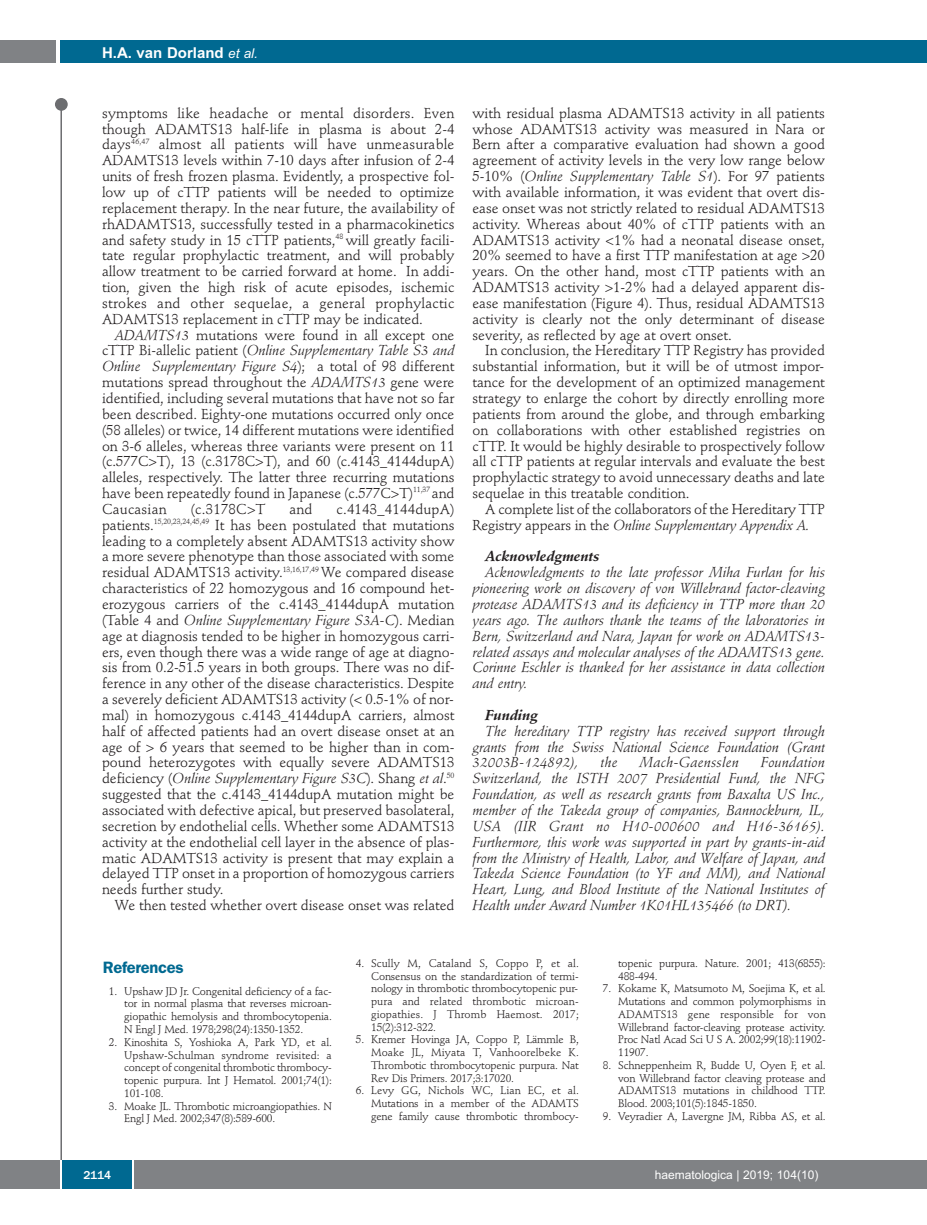
<style>
.page{position:relative;width:927px;height:1225px;background:#fff}
.page>*{position:absolute;margin:0;border:0;box-sizing:border-box;transform-origin:0 0}
.t1{font:600 16.5px "Franklin Gothic";letter-spacing:-.015em;color:#006991}
.t2{font:700 15px "Arial";color:#fff}
.t3{font:14.25px/15.9px "Stempel Schneidler";letter-spacing:-.005em;color:#231f20;text-align:justify}
.t4{font:italic 14.25px/15.9px "Stempel Schneidler";letter-spacing:-.005em;color:#231f20;text-align:justify}
.t5{font:italic 700 14.25px "Stempel Schneidler";letter-spacing:-.005em;color:#231f20}
.t6{font:italic 14.25px "Stempel Schneidler";letter-spacing:.015em;color:#231f20}
.t7{font:12px "Arial";color:#fff}
.t8{font:500 12px "Franklin Gothic";color:#fff}
.t9{font:10.95px/12.8px "Stempel Schneidler";letter-spacing:-.015em;color:#231f20;text-align:justify}
.s1{font-weight:400;font-style:italic;font-size:13.5px}
.s2{font-style:italic}
</style>
<div class="page">
<div style="left:911px;top:40px;width:16px;height:22px;background:#006991"></div>
<div style="left:910px;top:1160px;width:17px;height:28px;background:#808285"></div>
<div style="left:55px;top:98px;width:13px;height:13px;background:#6c6d70;border-radius:50%"></div>
<hr style="left:60px;top:101px;width:2px;height:1061px;background:#6c6d70">
<div style="left:60px;top:40px;width:852px;height:22px;background:#006991"></div>
<div style="left:0;top:40px;width:56px;height:22px;background:#808285"></div>
<div style="left:0;top:1160px;width:911px;height:28px;background:#808285"></div>
<div style="left:62px;top:1160px;width:71px;height:28px;background:#006991"></div>
<hr style="left:60px;top:1160px;width:2px;height:28px;background:#fff">
<svg style="left:133px;top:1160px;width:1px;height:28px"></svg>
<p class="t2" style="left:102px;top:44px;width:157px">H.A. van Dorland <span class="s1">et al.</span></p>
<p class="t3" style="left:102px;top:106px;width:354px">symptoms like headache or mental disorders. Even though ADAMTS13 half-life in plasma is about 2-4 days<sup>46,47</sup> almost all patients will have unmeasurable ADAMTS13 levels within 7-10 days after infusion of 2-4 units of fresh frozen plasma. Evidently, a prospective fol&shy;low up of cTTP patients will be needed to optimize replacement therapy. In the near future, the availability of rhADAMTS13, successfully tested in a pharmacokinetics and safety study in 15 cTTP patients,<sup>48</sup> will greatly facili&shy;tate regular prophylactic treatment, and will probably allow treatment to be carried forward at home. In addi&shy;tion, given the high risk of acute episodes, ischemic strokes and other sequelae, a general prophylactic ADAMTS13 replacement in cTTP may be indicated.</p>
<p class="t3" style="left:102px;top:328px;width:354px;text-indent:13px"><span class="s2">ADAMTS13</span> mutations were found in all except one cTTP Bi-allelic patient (<span class="s2">Online Supplementary Table S3 and Online Supplementary Figure S4</span>); a total of 98 different mutations spread throughout the <span class="s2">ADAMTS13</span> gene were identified, including several mutations that have not so far been described. Eighty-one mutations occurred only once (58 alleles) or twice, 14 different mutations were identified on 3-6 alleles, whereas three variants were present on 11 (c.577C&gt;T), 13 (c.3178C&gt;T), and 60 (c.4143_4144dupA) alleles, respectively. The latter three recurring mutations have been repeatedly found in Japanese (c.577C&gt;T)<sup>11,37</sup> and Caucasian</p>
<p class="t3" style="left:102px;top:502px;width:354px;text-indent:234px">c.4143_4144dupA) patients.<sup>15,20,23,24,45,49</sup> It has been postulated that mutations leading to a completely absent ADAMTS13 activity show a more severe phenotype than those associated with some residual ADAMTS13 activity.<sup>13,16,17,49</sup> We compared disease characteristics of 22 homozygous and 16 compound het&shy;erozygous carriers of the c.4143_4144dupA mutation (Table 4 and <span class="s2">Online Supplementary Figure S3A-C</span>). Median age at diagnosis tended to be higher in homozygous carri&shy;ers, even though there was a wide range of age at diagno&shy;sis from 0.2-51.5 years in both groups. There was no dif&shy;ference in any other of the disease characteristics. Despite a severely deficient ADAMTS13 activity (&lt; 0.5-1% of nor&shy;mal) in homozygous c.4143_4144dupA carriers, almost half of affected patients had an overt disease onset at an age of &gt; 6 years that seemed to be higher than in com&shy;pound heterozygotes with equally severe ADAMTS13 deficiency (<span class="s2">Online Supplementary Figure S3C</span>). Shang <span class="s2">et al</span>.<sup>50 </sup>suggested that the c.4143_4144dupA mutation might be associated with defective apical, but preserved basolateral, secretion by endothelial cells. Whether some ADAMTS13 activity at the endothelial cell layer in the absence of plas&shy;matic ADAMTS13 activity is present that may explain a delayed TTP onset in a proportion of homozygous carriers needs further study.</p>
<p class="t3" style="left:115px;top:898px;width:341px">We then tested whether overt disease onset was related</p>
<p class="t3" style="left:191px;top:502px;width:76px">(c.3178C&gt;T</p>
<p class="t3" style="left:289px;top:502px;width:25px">and</p>
<p class="t3" style="left:472px;top:106px;width:354px">with residual plasma ADAMTS13 activity in all patients whose ADAMTS13 activity was measured in Nara or Bern after a comparative evaluation had shown a good agreement of activity levels in the very low range below 5-10% (<span class="s2">Online Supplementary Table S1</span>). For 97 patients with available information, it was evident that overt dis&shy;ease onset was not strictly related to residual ADAMTS13 activity. Whereas about 40% of cTTP patients with an ADAMTS13 activity &lt;1% had a neonatal disease onset, 20% seemed to have a first TTP manifestation at age &gt;20 years. On the other hand, most cTTP patients with an ADAMTS13 activity &gt;1-2% had a delayed apparent dis&shy;ease manifestation (Figure 4). Thus, residual ADAMTS13 activity is clearly not the only determinant of disease severity, as reflected by age at overt onset.</p>
<p class="t3" style="left:472px;top:344px;width:354px;text-indent:13px">In conclusion, the Hereditary TTP Registry has provided substantial information, but it will be of utmost impor&shy;tance for the development of an optimized management strategy to enlarge the cohort by directly enrolling more patients from around the globe, and through embarking on collaborations with other established registries on cTTP. It would be highly desirable to prospectively follow all cTTP patients at regular intervals and evaluate the best prophylactic strategy to avoid unnecessary deaths and late sequelae in this treatable condition.</p>
<p class="t3" style="left:472px;top:502px;width:354px;text-indent:13px">A complete list of the collaborators of the Hereditary TTP<br>Registry appears in the <span class="s2">Online Supplementary Appendix A.</span></p>
<p class="t5" style="left:485px;top:550px;width:116px">Acknowledgments</p>
<p class="t4" style="left:472px;top:566px;width:354px;text-indent:13px">Acknowledgments to the late professor Miha Furlan for his pioneering work on discovery of von Willebrand factor-cleaving protease ADAMTS13 and its deficiency in TTP more than 20 years ago. The authors thank the teams of the laboratories in Bern, Switzerland and Nara, Japan for work on ADAMTS13- related assays and molecular analyses of the ADAMTS13 gene.<br>Corinne Eschler is thanked for her assistance in data collection and entry.</p>
<p class="t5" style="left:485px;top:709px;width:54px">Funding</p>
<p class="t4" style="left:472px;top:724px;width:354px;text-indent:13px">The hereditary TTP registry has received support through grants from the Swiss National Science Foundation (Grant 32003B-124892),</p>
<p class="t4" style="left:472px;top:756px;width:354px;text-indent:288px">Foundation Switzerland, the ISTH 2007 Presidential Fund, the NFG Foundation, as well as research grants from Baxalta US Inc., member of the Takeda group of companies, Bannockburn, IL, USA (IIR Grant no H10-000600 and H16-36165).<br>Furthermore, this work was supported in part by grants-in-aid from the Ministry of Health, Labor, and Welfare of Japan, and Takeda Science Foundation (to YF and MM), and National Heart, Lung, and Blood Institute of the National Institutes of Health under Award Number 1K01HL135466 (to DRT).</p>
<p class="t4" style="left:601px;top:756px;width:19px">the</p>
<p class="t6" style="left:639px;top:756px;width:101px">Mach-Gaensslen</p>
<p class="t1" style="left:103px;top:962px;width:82px">References</p>
<p class="t9" style="left:124px;top:985px;width:209px;text-indent:-15px">1. Upshaw JD Jr. Congenital deficiency of a fac&shy;tor in normal plasma that reverses microan&shy;giopathic hemolysis and thrombocytopenia.<br>N Engl J Med. 1978;298(24):1350-1352.</p>
<p class="t9" style="left:124px;top:1036px;width:209px;text-indent:-15px">2. Kinoshita S, Yoshioka A, Park YD, et al.<br>Upshaw-Schulman syndrome revisited: a concept of congenital thrombotic thrombocy&shy;topenic purpura. Int J Hematol. 2001;74(1):<br>101-108.</p>
<p class="t9" style="left:124px;top:1100px;width:209px;text-indent:-15px">3. Moake JL. Thrombotic microangiopathies. N<br>Engl J Med. 2002;347(8):589-600.</p>
<p class="t9" style="left:371px;top:957px;width:209px;text-indent:-15px">4. Scully M, Cataland S, Coppo P, et al.<br>Consensus on the standardization of termi&shy;nology in thrombotic thrombocytopenic pur&shy;pura and related thrombotic microan&shy;giopathies. J Thromb Haemost. 2017; 15(2):312-322.</p>
<p class="t9" style="left:371px;top:1034px;width:209px;text-indent:-15px">5. Kremer Hovinga JA, Coppo P, Lämmle B, Moake JL, Miyata T, Vanhoorelbeke K.<br>Thrombotic thrombocytopenic purpura. Nat Rev Dis Primers. 2017;3:17020.</p>
<p class="t9" style="left:371px;top:1085px;width:209px;text-indent:-15px">6. Levy GG, Nichols WC, Lian EC, et al.<br>Mutations in a member of the ADAMTS gene family cause thrombotic thrombocy-</p>
<p class="t9" style="left:618px;top:957px;width:209px">topenic purpura. Nature. 2001; 413(6855):<br>488-494.</p>
<p class="t9" style="left:618px;top:983px;width:209px;text-indent:-15px">7. Kokame K, Matsumoto M, Soejima K, et al.<br>Mutations and common polymorphisms in ADAMTS13 gene responsible for von Willebrand factor-cleaving protease activity.<br>Proc Natl Acad Sci U S A. 2002;99(18):11902- 11907.</p>
<p class="t9" style="left:618px;top:1059px;width:209px;text-indent:-15px">8. Schneppenheim R, Budde U, Oyen F, et al. von Willebrand factor cleaving protease and ADAMTS13 mutations in childhood TTP.<br>Blood. 2003;101(5):1845-1850.</p>
<p class="t9" style="left:603px;top:1110px;width:225px">9. Veyradier A, Lavergne JM, Ribba AS, et al.</p>
<p class="t8" style="left:83px;top:1167px;width:29px">2114</p>
<p class="t7" style="left:655px;top:1167px;width:165px">haematologica | 2019; 104(10)</p>
</div>
